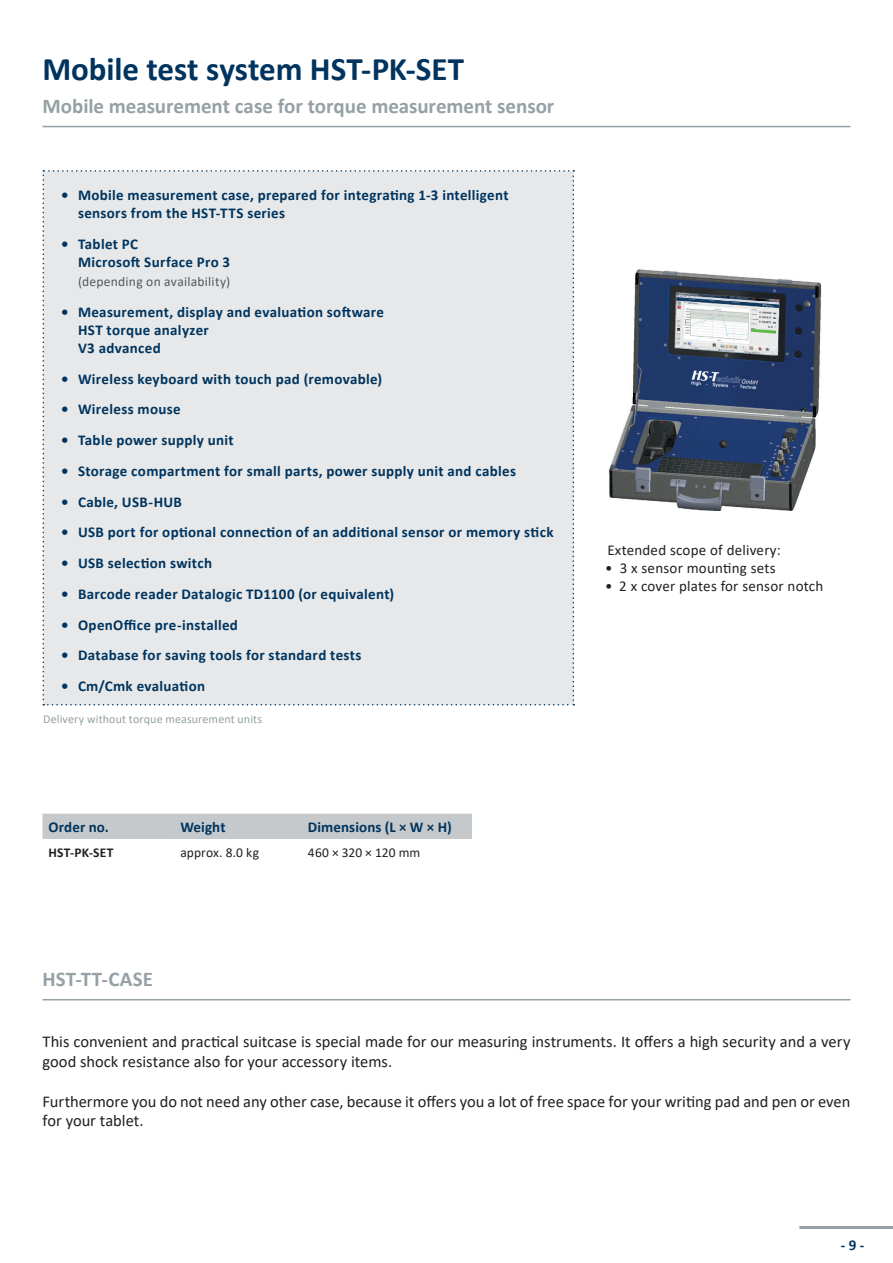
<style>
.page{position:relative;width:893px;height:1263px;background:#fff}
.page>*{position:absolute;margin:0;border:0;box-sizing:border-box;transform-origin:0 0}
.t1{font:700 33px "Calibri";color:#00345e}
.t2{font:700 21px "Calibri";color:#96a1a5}
.t3{font:16.5px/19.8px "Calibri";color:#231f20}
.t4{font:700 15px/18px "Calibri";letter-spacing:.02em;color:#00345e}
.t5{font:15px "Calibri";letter-spacing:.015em;color:#231f20}
.t6{font:13.5px "Calibri";letter-spacing:.02em;color:#57585a}
.t7{font:13.5px "Calibri";letter-spacing:.005em;color:#231f20}
.t8{font:700 13.5px "Calibri";letter-spacing:.015em;color:#231f20}
.t9{font:12px "Calibri";letter-spacing:.01em;color:#96a1a5}
</style>
<div class="page">
<hr style="left:799px;top:1226px;width:94px;height:3px;background:#96a1a5">
<hr style="left:43px;top:126px;width:807px;height:1px;background:#96a1a5">
<div style="left:43px;top:170px;width:531px;height:535px;background:#e6e8e9"></div>
<img style="left:609px;top:269px;width:213px;height:241px">
<div style="left:43px;top:814px;width:429px;height:25px;background:#c5c9cb"></div>
<hr style="left:43px;top:999px;width:807px;height:1px;background:#96a1a5">
<h1 class="t1" style="left:43px;top:46px;width:423px">Mobile test system HST-PK-SET</h1>
<h2 class="t2" style="left:43px;top:91px;width:513px">Mobile measurement case for torque measurement sensor</h2>
<p class="t4" style="left:78px;top:186px;width:432px;text-indent:-17px">• Mobile measurement case, prepared for integrating 1-3 intelligent sensors from the HST-TTS series</p>
<p class="t4" style="left:78px;top:234px;width:154px;text-indent:-17px">• Tablet PC<br>Microsoft Surface Pro 3</p>
<p class="t6" style="left:78px;top:272px;width:154px">(depending on availability)</p>
<p class="t4" style="left:78px;top:303px;width:308px;text-indent:-17px">• Measurement, display and evaluation software<br>HST torque analyzer<br>V3 advanced</p>
<p class="t4" style="left:61px;top:369px;width:323px">• Wireless keyboard with touch pad (removable)</p>
<p class="t4" style="left:61px;top:400px;width:121px">• Wireless mouse</p>
<p class="t4" style="left:61px;top:431px;width:174px">• Table power supply unit</p>
<p class="t4" style="left:61px;top:462px;width:457px">• Storage compartment for small parts, power supply unit and cables</p>
<p class="t4" style="left:61px;top:492px;width:122px">• Cable, USB-HUB</p>
<p class="t4" style="left:61px;top:523px;width:494px">• USB port for optional connection of an additional sensor or memory stick</p>
<p class="t4" style="left:61px;top:554px;width:153px">• USB selection switch</p>
<p class="t4" style="left:61px;top:585px;width:335px">• Barcode reader Datalogic TD1100 (or equivalent)</p>
<p class="t4" style="left:61px;top:615px;width:178px">• OpenOffice pre-installed</p>
<p class="t4" style="left:61px;top:646px;width:302px">• Database for saving tools for standard tests</p>
<p class="t4" style="left:61px;top:677px;width:146px">• Cm/Cmk evaluation</p>
<p class="t9" style="left:43px;top:711px;width:221px">Delivery without torque measurement units</p>
<p class="t4" style="left:49px;top:818px;width:62px">Order no.</p>
<p class="t4" style="left:180px;top:818px;width:47px">Weight</p>
<p class="t4" style="left:308px;top:818px;width:145px">Dimensions (L × W × H)</p>
<p class="t8" style="left:49px;top:843px;width:66px">HST-PK-SET</p>
<p class="t7" style="left:180px;top:843px;width:80px">approx. 8.0 kg</p>
<p class="t7" style="left:308px;top:843px;width:114px">460 × 320 × 120 mm</p>
<h2 class="t2" style="left:43px;top:964px;width:112px">HST-TT-CASE</h2>
<p class="t5" style="left:607px;top:539px;width:175px">Extended scope of delivery:</p>
<p class="t5" style="left:605px;top:557px;width:172px">• 3 x sensor mounting sets</p>
<p class="t5" style="left:605px;top:575px;width:220px">• 2 x cover plates for sensor notch</p>
<p class="t3" style="left:43px;top:1031px;width:809px">This convenient and practical suitcase is special made for our measuring instruments. It offers a high security and a very good shock resistance also for your accessory items.</p>
<p class="t3" style="left:43px;top:1091px;width:809px">Furthermore you do not need any other case, because it offers you a lot of free space for your writing pad and pen or even for your tablet.</p>
<p class="t4" style="left:841px;top:1236px;width:25px">- 9 -</p>
</div>
